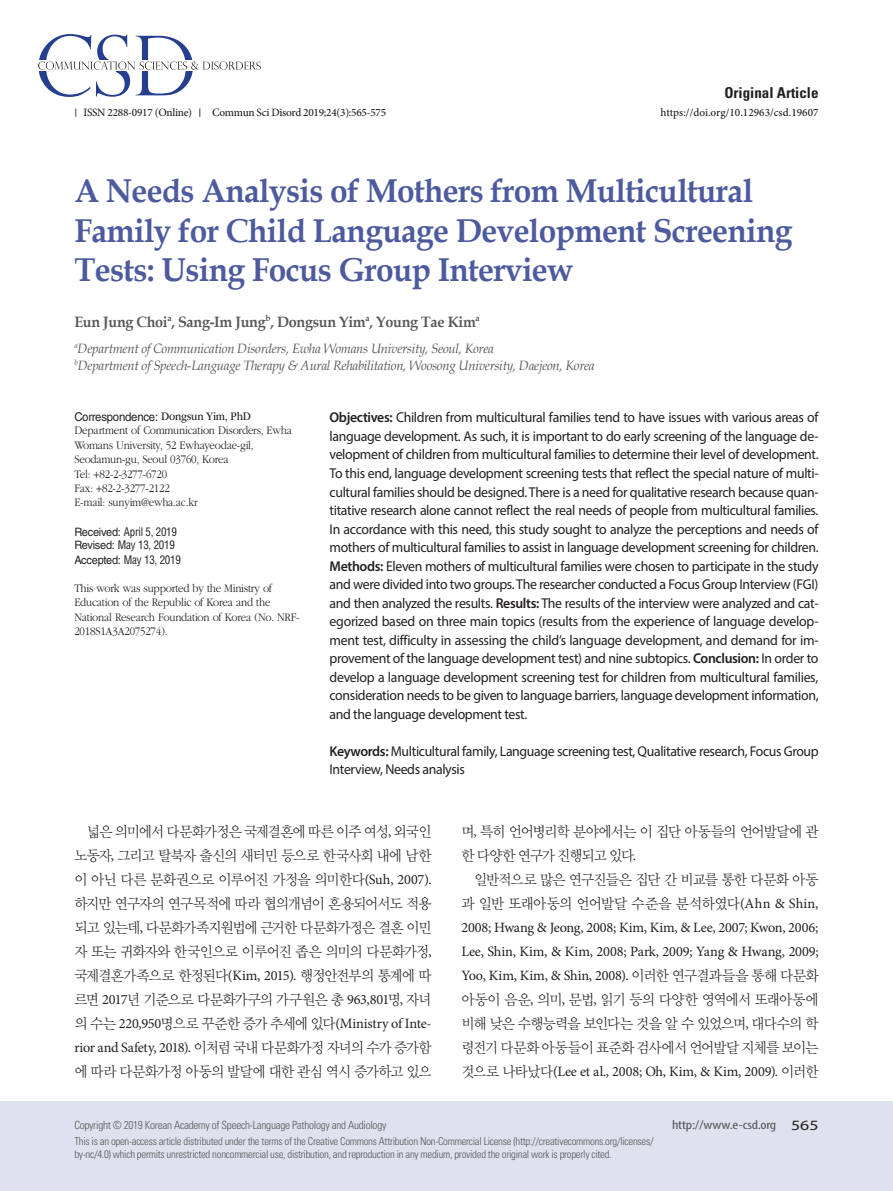
<style>
.page{position:relative;width:893px;height:1191px;background:#fff}
.page>*{position:absolute;margin:0;border:0;box-sizing:border-box;transform-origin:0 0}
.제목_영문{font:700 33px/39.6px "Book Antiqua";letter-spacing:-.02em;color:#4d5a9e;scale:.96 1}
.저자_영문{font:700 15px "Book Antiqua";letter-spacing:-.02em;color:#57585a;scale:.96 1}
.t1{font:700 condensed 15px "Univers LT Std";color:#231f20}
.본문{font:14.7px/24px "YDIY Mj O320";letter-spacing:-.055em;color:#231f20;text-align:justify;scale:.95 1}
.초록{font:14.25px/18.6px "Myriad Pro";letter-spacing:-.025em;color:#231f20;text-align:justify}
.본문-2{font:14.25px/24px "Minion Pro";letter-spacing:-.015em;color:#231f20}
.소속_영문{font:italic 13.5px "Book Antiqua";letter-spacing:-.02em;color:#57585a;scale:.96 1}
.t2{font:condensed 12.75px "Myriad Pro";letter-spacing:-.015em;color:#57585a;scale:1.25 1}
.교신저자_본문{font:300 12px/14.4px "ITC Garamond Std";letter-spacing:-.02em;color:#231f20;scale:.91 1}
.교신저자_이름{font:12px "Helvetica LT Std";letter-spacing:-.02em;color:#231f20;scale:.95 1}
.교신저자_본문-2{font:condensed 11.55px "Helvetica LT Std";letter-spacing:-.02em;color:#231f20;scale:.95 1}
.t3{font:300 condensed 11.25px "Univers LT Std";letter-spacing:-.025em;color:#57585a}
.doi{font:500 11.25px "Minion Pro";letter-spacing:-.025em;color:#231f20}
.doi-2{font:500 11.25px "Minion Pro";color:#231f20}
.t4{font:300 condensed 10.8px/12.9px "Univers LT Std";letter-spacing:-.025em;color:#57585a}
.s1{font-family:"ITC Garamond Std"}
.s2{font-stretch:normal}
.s3{font-weight:600}
.s4{font-family:"Minion Pro";font-size:14.25px}
.s5{font-family:"YDIY Mj O320";font-size:14.7px}
.s6{font-stretch:normal;font-size:14.25px;color:#231f20}
</style>
<div class="page">
<div style="left:0;top:1101px;width:893px;height:90px;background:#e0e1ee"></div>
<svg style="left:38px;top:34px;width:223px;height:63px"></svg>
<p class="doi" style="left:84px;top:105px;width:110px">ISSN 2288-0917 (Online)</p>
<p class="doi" style="left:212px;top:105px;width:175px">Commun Sci Disord 2019;24(3):565-575</p>
<p class="t1" style="left:724px;top:83px;width:96px">Original Article</p>
<p class="doi-2" style="left:661px;top:105px;width:159px">https://doi.org/10.12963/csd.19607</p>
<p class="제목_영문" style="left:74px;top:171px;width:749px">A Needs Analysis of Mothers from Multicultural<br>Family for Child Language Development Screening<br>Tests: Using Focus Group Interview</p>
<p class="저자_영문" style="left:74px;top:312px;width:424px">Eun Jung Choi<sup>a</sup>, Sang-Im Jung<sup>b</sup>, Dongsun Yim<sup>a</sup>, Young Tae Kim<sup>a</sup></p>
<p class="소속_영문" style="left:74px;top:339px;width:438px"><sup>a</sup>Department of Communication Disorders, Ewha Womans University, Seoul, Korea</p>
<p class="소속_영문" style="left:74px;top:356px;width:543px"><sup>b</sup>Department of Speech-Language Therapy &amp; Aural Rehabilitation, Woosong University, Daejeon, Korea</p>
<p class="교신저자_이름" style="left:74px;top:409px;width:187px">Correspondence: <span class="s1">Dongsun Yim, PhD</span></p>
<p class="교신저자_본문" style="left:74px;top:423px;width:241px">Department of Communication Disorders, Ewha<br>Womans University, 52 Ewhayeodae-gil,<br>Seodamun-gu, Seoul 03760, Korea</p>
<p class="교신저자_본문" style="left:74px;top:467px;width:103px">Tel: +82-2-3277-6720</p>
<p class="교신저자_본문" style="left:74px;top:481px;width:106px">Fax: +82-2-3277-2122</p>
<p class="교신저자_본문" style="left:74px;top:495px;width:137px">E-mail: sunyim@ewha.ac.kr</p>
<p class="교신저자_본문-2" style="left:74px;top:524px;width:110px"><span class="s2">Received:</span> April 5, 2019</p>
<p class="교신저자_본문-2" style="left:74px;top:538px;width:107px"><span class="s2">Revised:</span> May 13, 2019</p>
<p class="교신저자_본문-2" style="left:74px;top:552px;width:114px"><span class="s2">Accepted:</span> May 13, 2019</p>
<p class="교신저자_본문" style="left:74px;top:581px;width:249px">This work was supported by the Ministry of Education of the Republic of Korea and the National Research Foundation of Korea (No. NRF-2018S1A3A2075274).</p>
<p class="초록" style="left:330px;top:408px;width:491px"><span class="s3">Objectives:</span> Children from multicultural families tend to have issues with various areas of language development. As such, it is important to do early screening of the language de&shy;velopment of children from multicultural families to determine their level of development.<br>To this end, language development screening tests that reflect the special nature of multi&shy;cultural families should be designed. There is a need for qualitative research because quan&shy;titative research alone cannot reflect the real needs of people from multicultural families.<br>In accordance with this need, this study sought to analyze the perceptions and needs of mothers of multicultural families to assist in language development screening for children.<br><span class="s3">Methods:</span> Eleven mothers of multicultural families were chosen to participate in the study and were divided into two groups. The researcher conducted a Focus Group Interview (FGI) and then analyzed the results. <span class="s3">Results:</span> The results of the interview were analyzed and cat&shy;egorized based on three main topics (results from the experience of language develop&shy;ment test, difficulty in assessing the child’s language development, and demand for im&shy;provement of the language development test) and nine subtopics. <span class="s3">Conclusion:</span> In order to develop a language development screening test for children from multicultural families, consideration needs to be given to language barriers, language development information, and the language development test.</p>
<p class="초록" style="left:330px;top:741px;width:491px"><span class="s3">Keywords:</span> Multicultural family, Language screening test, Qualitative research, Focus Group<br>Interview, Needs analysis</p>
<p class="본문" style="left:74px;top:819px;width:377px;text-indent:13px">넓은 의미에서 다문화가정은 국제결혼에 따른 이주 여성<span class="s4">,</span> 외국인 노동자<span class="s4">,</span> 그리고 탈북자 출신의 새터민 등으로 한국사회 내에 남한 이 아닌 다른 문화권으로 이루어진 가정을 의미한다<span class="s4">(Suh, 2007). </span>하지만 연구자의 연구목적에 따라 협의개념이 혼용되어서도 적용 되고 있는데<span class="s4">,</span> 다문화가족지원법에 근거한 다문화가정은 결혼 이민 자 또는 귀화자와 한국인으로 이루어진 좁은 의미의 다문화가정<span class="s4">, </span>국제결혼가족으로 한정된다<span class="s4">(Kim, 2015).</span> 행정안전부의 통계에 따 르면 <span class="s4">2017</span>년 기준으로 다문화가구의 가구원은 총 <span class="s4">963,801</span>명<span class="s4">,</span> 자녀</p>
<p class="본문-2" style="left:74px;top:1011px;width:359px"><span class="s5">의 수는</span> 220,950<span class="s5">명으로 꾸준한 증가 추세에 있다</span>(Ministry of Inte&shy;rior and Safety, 2018). <span class="s5">이처럼 국내 다문화가정 자녀의 수가 증가함</span></p>
<p class="본문" style="left:74px;top:1059px;width:377px">에 따라 다문화가정 아동의 발달에 대한 관심 역시 증가하고 있으</p>
<p class="t3" style="left:74px;top:1118px;width:314px">Copyright © 2019 Korean Academy of Speech-Language Pathology and Audiology</p>
<p class="본문" style="left:461px;top:819px;width:377px">며<span class="s4">,</span> 특히 언어병리학 분야에서는 이 집단 아동들의 언어발달에 관 한 다양한 연구가 진행되고 있다<span class="s4">.</span></p>
<p class="본문" style="left:461px;top:867px;width:377px;text-align:right">일반적으로 많은 연구진들은 집단 간 비교를 통한 다문화 아동 과 일반 또래아동의 언어발달 수준을 분석하였다<span class="s4">(Ahn &amp; Shin,</span></p>
<p class="본문-2" style="left:461px;top:915px;width:359px;text-align:justify">2008; Hwang &amp; Jeong, 2008; Kim, Kim, &amp; Lee, 2007; Kwon, 2006; Lee, Shin, Kim, &amp; Kim, 2008; Park, 2009; Yang &amp; Hwang, 2009; Yoo, Kim, Kim, &amp; Shin, 2008). <span class="s5">이러한 연구결과들을 통해 다문화</span></p>
<p class="본문" style="left:461px;top:987px;width:377px">아동이 음운<span class="s4">,</span> 의미<span class="s4">,</span> 문법<span class="s4">,</span> 읽기 등의 다양한 영역에서 또래아동에 비해 낮은 수행능력을 보인다는 것을 알 수 있었으며<span class="s4">,</span> 대다수의 학 령전기 다문화 아동들이 표준화 검사에서 언어발달 지체를 보이는</p>
<p class="본문-2" style="left:461px;top:1059px;width:359px"><span class="s5">것으로 나타났다</span>(Lee et al., 2008; Oh, Kim, &amp; Kim, 2009). <span class="s5">이러한</span></p>
<p class="t2" style="left:672px;top:1117px;width:119px">http://www.e-csd.org <span class="s6">565</span></p>
<p class="t4" style="left:74px;top:1134px;width:581px">This is an open-access article distributed under the terms of the Creative Commons Attribution Non-Commercial License (http://creativecommons.org/licenses/ by-nc/4.0) which permits unrestricted noncommercial use, distribution, and reproduction in any medium, provided the original work is properly cited.</p>
</div>
